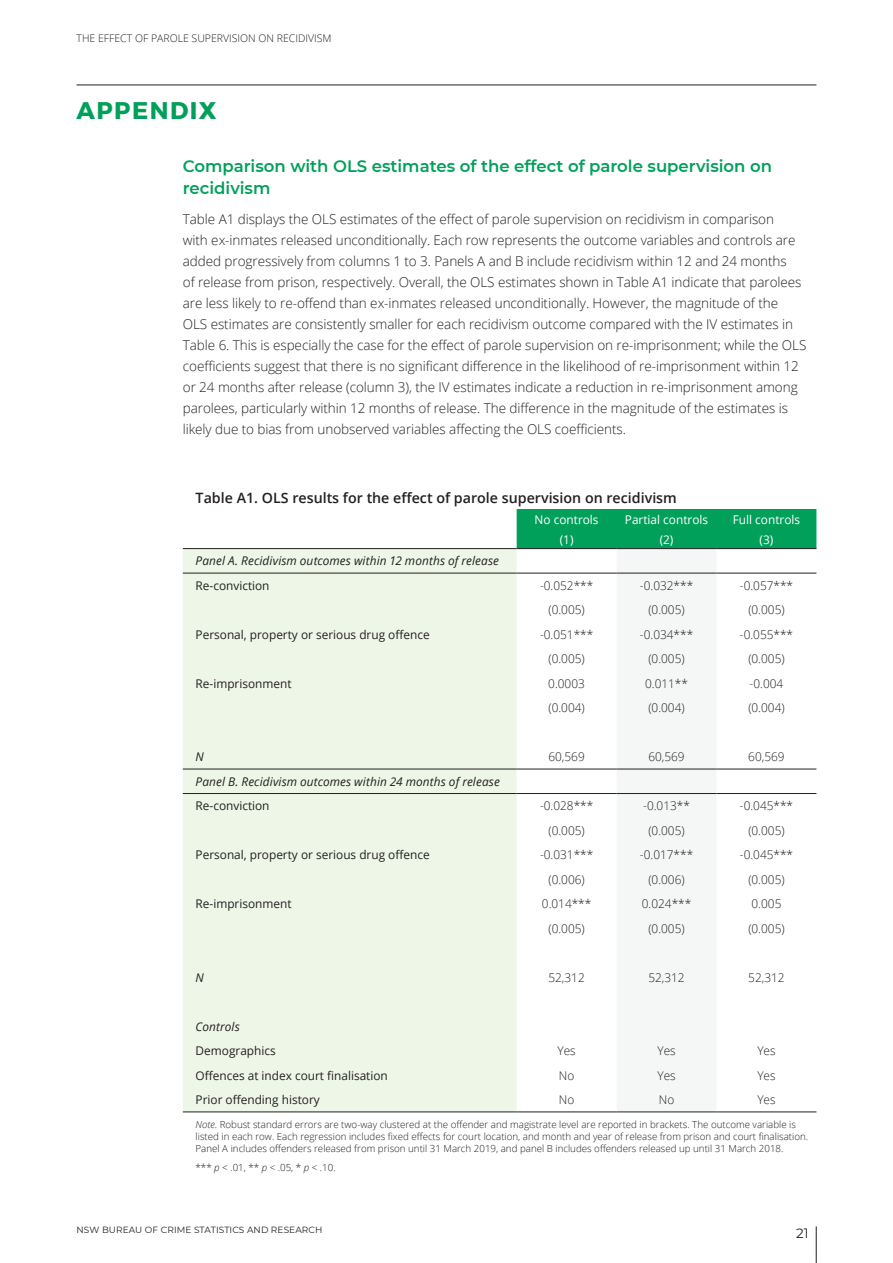
<style>
.page{position:relative;width:893px;height:1263px;background:#fff}
.page>*{position:absolute;margin:0;border:0;box-sizing:border-box;transform-origin:0 0}
.H1_-_Section{font:700 24px "Montserrat";letter-spacing:.06em;color:#00a05b}
.t1{font:600 16.5px/22.5px "Montserrat";color:#00a05b}
.Table_header{font:600 14.25px "Open Sans";color:#231f20}
.Body_text{font:300 13.5px/21px "Open Sans";letter-spacing:-.005em;color:#231f20}
.t2{font:13.5px "Montserrat";color:#231f20}
.Table_Content{font:300 12px "Open Sans";color:#231f20}
.Table_Heading_left_c{font:12px "Open Sans";color:#231f20}
.Table_Heading_left_c-2{font:italic 12px "Open Sans";letter-spacing:.01em;color:#231f20}
.Table_Heading_Revers{font:12px "Open Sans";color:#fff}
.t3{font:300 10.5px "Open Sans";color:#231f20}
.Chart_Notes{font:300 9.75px/12px "Open Sans";color:#231f20}
.t4{font:9px "Montserrat";letter-spacing:.01em;color:#231f20}
.s1{font-style:italic}
</style>
<div class="page">
<hr style="left:816px;top:1226px;width:1px;height:37px;background:#231f20">
<hr style="left:77px;top:85px;width:739px;height:1px;background:#231f20">
<div style="left:517px;top:509px;width:299px;height:39px;background:#00a05b"></div>
<div style="left:183px;top:549px;width:334px;height:563px;background:#edf6e7"></div>
<div style="left:617px;top:549px;width:99px;height:563px;background:#f5f7f7"></div>
<hr style="left:183px;top:793px;width:334px;height:1px;background:#231f20">
<hr style="left:517px;top:793px;width:100px;height:1px;background:#231f20">
<hr style="left:617px;top:793px;width:99px;height:1px;background:#231f20">
<hr style="left:716px;top:793px;width:100px;height:1px;background:#231f20">
<hr style="left:183px;top:1112px;width:334px;height:1px;background:#231f20">
<hr style="left:517px;top:1112px;width:100px;height:1px;background:#231f20">
<hr style="left:617px;top:1112px;width:99px;height:1px;background:#231f20">
<hr style="left:716px;top:1112px;width:100px;height:1px;background:#231f20">
<hr style="left:183px;top:548px;width:334px;height:1px;background:#231f20">
<hr style="left:517px;top:548px;width:100px;height:1px;background:#231f20">
<hr style="left:617px;top:548px;width:99px;height:1px;background:#231f20">
<hr style="left:716px;top:548px;width:100px;height:1px;background:#231f20">
<hr style="left:183px;top:573px;width:334px;height:1px;background:#231f20">
<hr style="left:517px;top:573px;width:100px;height:1px;background:#231f20">
<hr style="left:617px;top:573px;width:99px;height:1px;background:#231f20">
<hr style="left:716px;top:573px;width:100px;height:1px;background:#231f20">
<hr style="left:183px;top:769px;width:334px;height:1px;background:#231f20">
<hr style="left:517px;top:769px;width:100px;height:1px;background:#231f20">
<hr style="left:617px;top:769px;width:99px;height:1px;background:#231f20">
<hr style="left:716px;top:769px;width:100px;height:1px;background:#231f20">
<p class="t3" style="left:77px;top:31px;width:257px">THE EFFECT OF PAROLE SUPERVISION ON RECIDIVISM</p>
<p class="H1_-_Section" style="left:77px;top:92px;width:142px">APPENDIX</p>
<h2 class="t1" style="left:183px;top:154px;width:591px">Comparison with OLS estimates of the effect of parole supervision on recidivism</h2>
<p class="Body_text" style="left:183px;top:208px;width:625px">Table A1 displays the OLS estimates of the effect of parole supervision on recidivism in comparison<br>with ex-inmates released unconditionally. Each row represents the outcome variables and controls are added progressively from columns 1 to 3. Panels A and B include recidivism within 12 and 24 months<br>of release from prison, respectively. Overall, the OLS estimates shown in Table A1 indicate that parolees are less likely to re-offend than ex-inmates released unconditionally. However, the magnitude of the<br>OLS estimates are consistently smaller for each recidivism outcome compared with the IV estimates in Table 6. This is especially the case for the effect of parole supervision on re-imprisonment; while the OLS coefficients suggest that there is no significant difference in the likelihood of re-imprisonment within 12 or 24 months after release (column 3), the IV estimates indicate a reduction in re-imprisonment among parolees, particularly within 12 months of release. The difference in the magnitude of the estimates is likely due to bias from unobserved variables affecting the OLS coefficients.</p>
<p class="Table_header" style="left:196px;top:488px;width:483px">Table A1. OLS results for the effect of parole supervision on recidivism</p>
<p class="Table_Heading_Revers" style="left:535px;top:511px;width:66px">No controls</p>
<p class="Table_Heading_Revers" style="left:625px;top:511px;width:85px">Partial controls</p>
<p class="Table_Heading_Revers" style="left:733px;top:511px;width:69px">Full controls</p>
<p class="Table_Heading_Revers" style="left:560px;top:531px;width:15px">(1)</p>
<p class="Table_Heading_Revers" style="left:660px;top:531px;width:15px">(2)</p>
<p class="Table_Heading_Revers" style="left:760px;top:531px;width:15px">(3)</p>
<p class="Table_Heading_left_c-2" style="left:196px;top:553px;width:305px">Panel A. Recidivism outcomes within 12 months of release</p>
<p class="Table_Heading_left_c" style="left:196px;top:577px;width:75px">Re-conviction</p>
<p class="Table_Content" style="left:540px;top:577px;width:55px">-0.052***</p>
<p class="Table_Content" style="left:640px;top:577px;width:55px">-0.032***</p>
<p class="Table_Content" style="left:740px;top:577px;width:55px">-0.057***</p>
<p class="Table_Content" style="left:548px;top:602px;width:38px">(0.005)</p>
<p class="Table_Content" style="left:648px;top:602px;width:38px">(0.005)</p>
<p class="Table_Content" style="left:748px;top:602px;width:38px">(0.005)</p>
<p class="Table_Heading_left_c" style="left:196px;top:626px;width:236px">Personal, property or serious drug offence</p>
<p class="Table_Content" style="left:540px;top:626px;width:55px">-0.051***</p>
<p class="Table_Content" style="left:640px;top:626px;width:55px">-0.034***</p>
<p class="Table_Content" style="left:740px;top:626px;width:55px">-0.055***</p>
<p class="Table_Content" style="left:548px;top:651px;width:38px">(0.005)</p>
<p class="Table_Content" style="left:648px;top:651px;width:38px">(0.005)</p>
<p class="Table_Content" style="left:748px;top:651px;width:38px">(0.005)</p>
<p class="Table_Heading_left_c" style="left:196px;top:675px;width:98px">Re-imprisonment</p>
<p class="Table_Content" style="left:548px;top:675px;width:38px">0.0003</p>
<p class="Table_Content" style="left:645px;top:675px;width:44px">0.011**</p>
<p class="Table_Content" style="left:750px;top:675px;width:35px">-0.004</p>
<p class="Table_Content" style="left:548px;top:700px;width:38px">(0.004)</p>
<p class="Table_Content" style="left:648px;top:700px;width:38px">(0.004)</p>
<p class="Table_Content" style="left:748px;top:700px;width:38px">(0.004)</p>
<p class="Table_Heading_left_c-2" style="left:196px;top:749px;width:10px">N</p>
<p class="Table_Content" style="left:548px;top:749px;width:38px">60,569</p>
<p class="Table_Content" style="left:648px;top:749px;width:38px">60,569</p>
<p class="Table_Content" style="left:748px;top:749px;width:38px">60,569</p>
<p class="Table_Heading_left_c-2" style="left:196px;top:773px;width:306px">Panel B. Recidivism outcomes within 24 months of release</p>
<p class="Table_Heading_left_c" style="left:196px;top:798px;width:75px">Re-conviction</p>
<p class="Table_Content" style="left:540px;top:798px;width:55px">-0.028***</p>
<p class="Table_Content" style="left:643px;top:798px;width:48px">-0.013**</p>
<p class="Table_Content" style="left:740px;top:798px;width:55px">-0.045***</p>
<p class="Table_Content" style="left:548px;top:822px;width:38px">(0.005)</p>
<p class="Table_Content" style="left:648px;top:822px;width:38px">(0.005)</p>
<p class="Table_Content" style="left:748px;top:822px;width:38px">(0.005)</p>
<p class="Table_Heading_left_c" style="left:196px;top:847px;width:236px">Personal, property or serious drug offence</p>
<p class="Table_Content" style="left:540px;top:847px;width:55px">-0.031***</p>
<p class="Table_Content" style="left:640px;top:847px;width:55px">-0.017***</p>
<p class="Table_Content" style="left:740px;top:847px;width:55px">-0.045***</p>
<p class="Table_Content" style="left:548px;top:871px;width:38px">(0.006)</p>
<p class="Table_Content" style="left:648px;top:871px;width:38px">(0.006)</p>
<p class="Table_Content" style="left:748px;top:871px;width:38px">(0.005)</p>
<p class="Table_Heading_left_c" style="left:196px;top:896px;width:98px">Re-imprisonment</p>
<p class="Table_Content" style="left:542px;top:896px;width:51px">0.014***</p>
<p class="Table_Content" style="left:642px;top:896px;width:51px">0.024***</p>
<p class="Table_Content" style="left:751px;top:896px;width:31px">0.005</p>
<p class="Table_Content" style="left:548px;top:920px;width:38px">(0.005)</p>
<p class="Table_Content" style="left:648px;top:920px;width:38px">(0.005)</p>
<p class="Table_Content" style="left:748px;top:920px;width:38px">(0.005)</p>
<p class="Table_Heading_left_c-2" style="left:196px;top:969px;width:10px">N</p>
<p class="Table_Content" style="left:548px;top:969px;width:38px">52,312</p>
<p class="Table_Content" style="left:648px;top:969px;width:38px">52,312</p>
<p class="Table_Content" style="left:748px;top:969px;width:38px">52,312</p>
<p class="Table_Heading_left_c-2" style="left:196px;top:1018px;width:46px">Controls</p>
<p class="Table_Heading_left_c" style="left:196px;top:1043px;width:82px">Demographics</p>
<p class="Table_Content" style="left:557px;top:1043px;width:20px">Yes</p>
<p class="Table_Content" style="left:657px;top:1043px;width:20px">Yes</p>
<p class="Table_Content" style="left:757px;top:1043px;width:20px">Yes</p>
<p class="Table_Heading_left_c" style="left:196px;top:1067px;width:194px">Offences at index court finalisation</p>
<p class="Table_Content" style="left:559px;top:1067px;width:17px">No</p>
<p class="Table_Content" style="left:657px;top:1067px;width:20px">Yes</p>
<p class="Table_Content" style="left:757px;top:1067px;width:20px">Yes</p>
<p class="Table_Heading_left_c" style="left:196px;top:1092px;width:126px">Prior offending history</p>
<p class="Table_Content" style="left:559px;top:1092px;width:17px">No</p>
<p class="Table_Content" style="left:659px;top:1092px;width:17px">No</p>
<p class="Table_Content" style="left:757px;top:1092px;width:20px">Yes</p>
<p class="Chart_Notes" style="left:196px;top:1118px;width:614px"><span class="s1">Note</span>. Robust standard errors are two-way clustered at the offender and magistrate level are reported in brackets. The outcome variable is listed in each row. Each regression includes fixed effects for court location, and month and year of release from prison and court finalisation.<br>Panel A includes offenders released from prison until 31 March 2019, and panel B includes offenders released up until 31 March 2018.</p>
<p class="Chart_Notes" style="left:196px;top:1161px;width:142px">*** <span class="s1">p</span> &lt; .01, ** <span class="s1">p</span> &lt; .05, * <span class="s1">p</span> &lt; .10.</p>
<p class="t4" style="left:77px;top:1224px;width:247px">NSW BUREAU OF CRIME STATISTICS AND RESEARCH</p>
<p class="t2" style="left:796px;top:1224px;width:14px">21</p>
</div>
